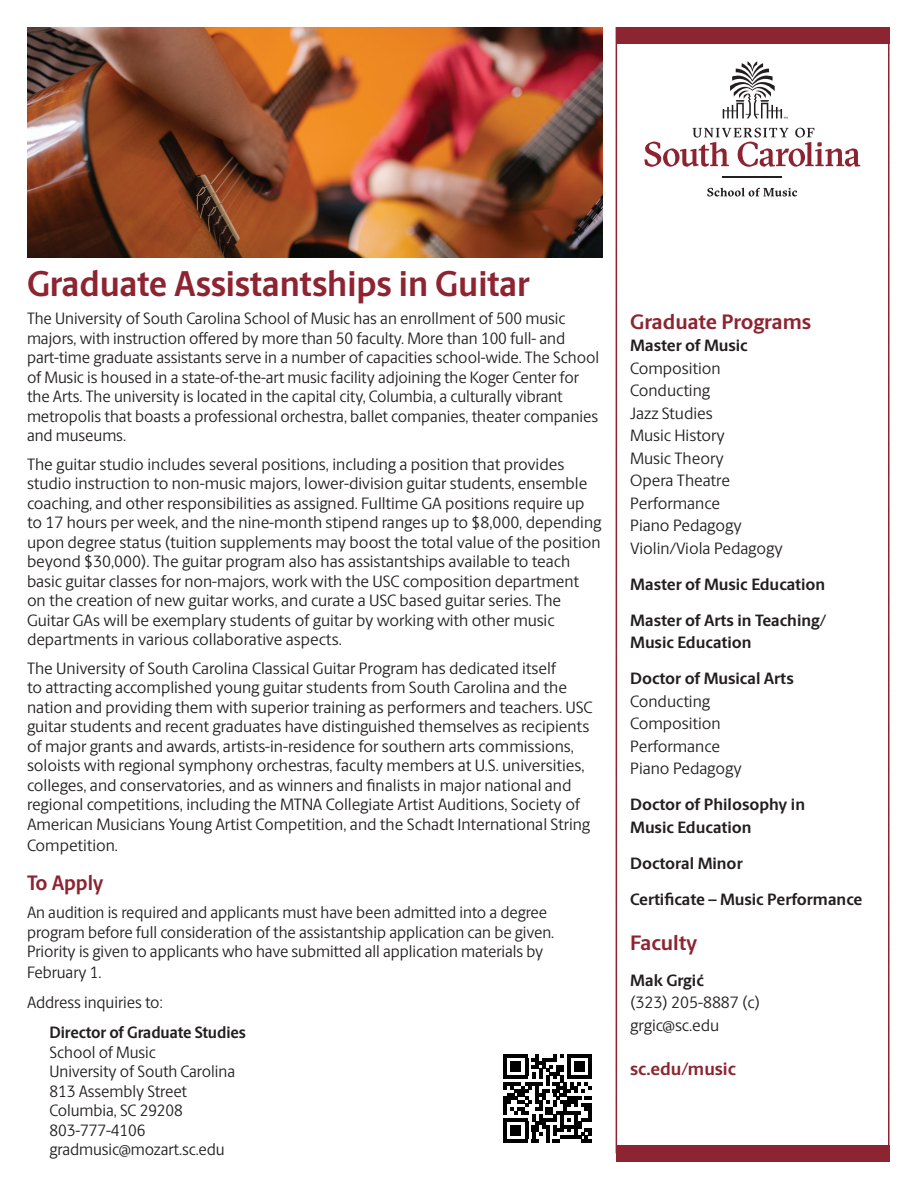
<style>
.page{position:relative;width:918px;height:1188px;background:#fff}
.page>*{position:absolute;margin:0;border:0;box-sizing:border-box;transform-origin:0 0}
.subhead{font:700 36px "Berlingske Sans";letter-spacing:-.005em;color:#8d2431;scale:.95 1}
.subhead-2{font:700 21px "Berlingske Sans";letter-spacing:-.01em;color:#8d2431}
.subhead-3{font:700 21px "Berlingske Sans";letter-spacing:-.01em;color:#8d2431;scale:.95 1}
.t1{font:700 18px "Berlingske Sans";color:#8d2431}
.body_copy{font:16.5px/19.5px "Berlingske Sans";letter-spacing:-.005em;color:#231f20}
.body_copy-2{font:16.5px/19.5px "Berlingske Sans";letter-spacing:-.005em;color:#231f20;scale:.95 1}
.body_-_no_indent{font:16.5px/22.5px "Berlingske Sans";color:#231f20}
.sub2{font:700 16.5px/22.5px "Berlingske Sans";letter-spacing:-.005em;color:#231f20}
.s1{font-weight:700}
</style>
<div class="page">
<svg style="left:504px;top:1054px;width:88px;height:88px"></svg>
<hr style="left:504px;top:1139px;width:24px;height:3px;background:#000">
<div style="left:511px;top:1125px;width:10px;height:10px;background:#000"></div>
<img style="left:27px;top:27px;width:576px;height:230px">
<div style="left:616px;top:27px;width:274px;height:17px;background:#8d2431"></div>
<div style="left:616px;top:1145px;width:274px;height:17px;background:#8d2431"></div>
<p class="subhead" style="left:27px;top:257px;width:531px">Graduate Assistantships in Guitar</p>
<p class="body_copy-2" style="left:27px;top:308px;width:604px">The University of South Carolina School of Music has an enrollment of 500 music majors, with instruction offered by more than 50 faculty. More than 100 full- and part-time graduate assistants serve in a number of capacities school-wide. The School of Music is housed in a state-of-the-art music facility adjoining the Koger Center for the Arts. The university is located in the capital city, Columbia, a culturally vibrant metropolis that boasts a professional orchestra, ballet companies, theater companies and museums.</p>
<p class="body_copy" style="left:27px;top:454px;width:576px">The guitar studio includes several positions, including a position that provides studio instruction to non-music majors, lower-division guitar students, ensemble coaching, and other responsibilities as assigned. Fulltime GA positions require up to 17 hours per week, and the nine-month stipend ranges up to $8,000, depending upon degree status (tuition supplements may boost the total value of the position beyond $30,000). The guitar program also has assistantships available to teach basic guitar classes for non-majors, work with the USC composition department on the creation of new guitar works, and curate a USC based guitar series. The Guitar GAs will be exemplary students of guitar by working with other music departments in various collaborative aspects.</p>
<p class="body_copy" style="left:27px;top:658px;width:567px">The University of South Carolina Classical Guitar Program has dedicated itself<br>to attracting accomplished young guitar students from South Carolina and the nation and providing them with superior training as performers and teachers. USC guitar students and recent graduates have distinguished themselves as recipients of major grants and awards, artists-in-residence for southern arts commissions, soloists with regional symphony orchestras, faculty members at U.S. universities, colleges, and conservatories, and as winners and finalists in major national and regional competitions, including the MTNA Collegiate Artist Auditions, Society of American Musicians Young Artist Competition, and the Schadt International String</p>
<p class="body_copy" style="left:27px;top:835px;width:93px">Competition.</p>
<p class="subhead-3" style="left:27px;top:867px;width:82px">To Apply</p>
<p class="body_copy-2" style="left:27px;top:902px;width:557px">An audition is required and applicants must have been admitted into a degree program before full consideration of the assistantship application can be given.<br>Priority is given to applicants who have submitted all application materials by</p>
<p class="body_copy-2" style="left:27px;top:962px;width:80px">February 1.</p>
<p class="body_copy-2" style="left:27px;top:992px;width:144px">Address inquiries to:</p>
<p class="body_copy-2" style="left:49px;top:1022px;width:208px"><span class="s1">Director of Graduate Studies<br></span>School of Music<br>University of South Carolina<br>813 Assembly Street<br>Columbia, SC 29208<br>803-777-4106 gradmusic@mozart.sc.edu</p>
<p class="subhead-2" style="left:630px;top:306px;width:183px">Graduate Programs</p>
<p class="sub2" style="left:630px;top:334px;width:119px">Master of Music</p>
<p class="body_-_no_indent" style="left:630px;top:356px;width:92px">Composition</p>
<p class="body_-_no_indent" style="left:630px;top:379px;width:81px">Conducting</p>
<p class="body_-_no_indent" style="left:630px;top:401px;width:84px">Jazz Studies</p>
<p class="body_-_no_indent" style="left:630px;top:424px;width:96px">Music History</p>
<p class="body_-_no_indent" style="left:630px;top:446px;width:95px">Music Theory</p>
<p class="body_-_no_indent" style="left:630px;top:469px;width:101px">Opera Theatre</p>
<p class="body_-_no_indent" style="left:630px;top:491px;width:91px">Performance</p>
<p class="body_-_no_indent" style="left:630px;top:514px;width:113px">Piano Pedagogy</p>
<p class="body_-_no_indent" style="left:630px;top:536px;width:154px">Violin/Viola Pedagogy</p>
<p class="sub2" style="left:630px;top:573px;width:197px">Master of Music Education</p>
<p class="sub2" style="left:630px;top:609px;width:197px">Master of Arts in Teaching/<br>Music Education</p>
<p class="sub2" style="left:630px;top:667px;width:165px">Doctor of Musical Arts</p>
<p class="body_-_no_indent" style="left:630px;top:689px;width:81px">Conducting</p>
<p class="body_-_no_indent" style="left:630px;top:712px;width:92px">Composition</p>
<p class="body_-_no_indent" style="left:630px;top:734px;width:91px">Performance</p>
<p class="body_-_no_indent" style="left:630px;top:757px;width:113px">Piano Pedagogy</p>
<p class="sub2" style="left:630px;top:793px;width:176px">Doctor of Philosophy in<br>Music Education</p>
<p class="sub2" style="left:630px;top:852px;width:114px">Doctoral Minor</p>
<p class="sub2" style="left:630px;top:888px;width:234px">Certificate – Music Performance</p>
<p class="subhead-2" style="left:630px;top:927px;width:69px">Faculty</p>
<p class="sub2" style="left:630px;top:969px;width:75px">Mak Grgić</p>
<p class="body_-_no_indent" style="left:630px;top:991px;width:131px">(323) 205-8887 (c) grgic@sc.edu</p>
<p class="t1" style="left:630px;top:1055px;width:107px">sc.edu/music</p>
</div>
